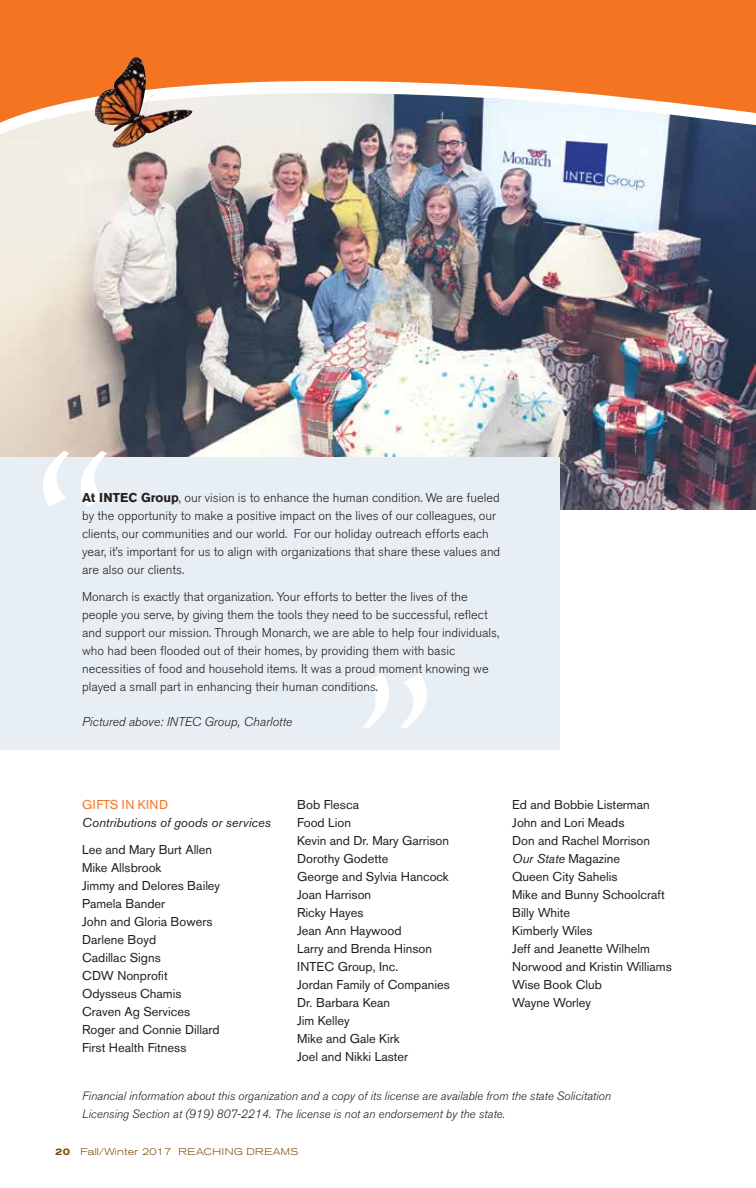
<style>
.page{position:relative;width:756px;height:1188px;background:#fff}
.page>*{position:absolute;margin:0;border:0;box-sizing:border-box;transform-origin:0 0}
.t1{font:225px "Berling";color:#fff}
.t2{font:300 12.75px/18px "Akzidenz Grotesk Std";color:#231f20}
.t3{font:12.75px/18px "Akzidenz Grotesk Std";color:#231f20}
.t4{font:italic 300 12.75px "Akzidenz Grotesk Std";color:#231f20}
.t5{font:italic 12.75px "Akzidenz Grotesk Std";color:#231f20}
.t6{font:12.75px "Akzidenz Grotesk Std";letter-spacing:.04em;color:#f47421}
.t7{font:italic 300 12px/18px "Akzidenz Grotesk Std";color:#231f20}
.t8{font:300 expanded 9.75px "Akzidenz Grotesk BE";letter-spacing:.03em;color:#794400}
.s1{font-weight:700}
.s2{font-style:italic}
.s3{font-weight:500}
</style>
<div class="page">
<img style="left:0;top:262px;width:756px;height:248px">
<img style="left:0;top:250px;width:756px;height:12px">
<img style="left:0;top:0;width:756px;height:250px">
<img style="left:95px;top:57px;width:98px;height:91px">
<div style="left:0;top:457px;width:559px;height:293px;background:#e8eff4"></div>
<h1 class="t1" style="left:33px;top:397px;width:85px">“</h1>
<p class="t2" style="left:82px;top:489px;width:420px"><span class="s1">At INTEC Group</span>, our vision is to enhance the human condition. We are fueled by the opportunity to make a positive impact on the lives of our colleagues, our clients, our communities and our world. For our holiday outreach efforts each year, it’s important for us to align with organizations that share these values and are also our clients.</p>
<p class="t2" style="left:82px;top:588px;width:419px">Monarch is exactly that organization. Your efforts to better the lives of the people you serve, by giving them the tools they need to be successful, reflect and support our mission. Through Monarch, we are able to help four individuals, who had been flooded out of their homes, by providing them with basic necessities of food and household items. It was a proud moment knowing we played a small part in enhancing their human conditions.</p>
<p class="t4" style="left:82px;top:714px;width:212px">Pictured above: INTEC Group, Charlotte</p>
<h1 class="t1" style="left:436px;top:782px;width:85px;rotate:-180deg">“</h1>
<p class="t6" style="left:82px;top:797px;width:88px">GIFTS IN KIND</p>
<p class="t5" style="left:82px;top:815px;width:190px">Contributions of goods or services</p>
<p class="t3" style="left:82px;top:841px;width:140px">Lee and Mary Burt Allen<br>Mike Allsbrook<br>Jimmy and Delores Bailey<br>Pamela Bander<br>John and Gloria Bowers<br>Darlene Boyd<br>Cadillac Signs<br>CDW Nonprofit<br>Odysseus Chamis<br>Craven Ag Services<br>Roger and Connie Dillard<br>First Health Fitness</p>
<p class="t3" style="left:297px;top:796px;width:154px">Bob Flesca<br>Food Lion<br>Kevin and Dr. Mary Garrison<br>Dorothy Godette<br>George and Sylvia Hancock<br>Joan Harrison<br>Ricky Hayes<br>Jean Ann Haywood<br>Larry and Brenda Hinson<br>INTEC Group, Inc.<br>Jordan Family of Companies<br>Dr. Barbara Kean<br>Jim Kelley<br>Mike and Gale Kirk<br>Joel and Nikki Laster</p>
<p class="t3" style="left:512px;top:796px;width:161px">Ed and Bobbie Listerman<br>John and Lori Meads<br>Don and Rachel Morrison<br><span class="s2">Our State</span> Magazine<br>Queen City Sahelis<br>Mike and Bunny Schoolcraft<br>Billy White<br>Kimberly Wiles<br>Jeff and Jeanette Wilhelm<br>Norwood and Kristin Williams<br>Wise Book Club<br>Wayne Worley</p>
<p class="t7" style="left:82px;top:1087px;width:530px">Financial information about this organization and a copy of its license are available from the state Solicitation<br>Licensing Section at (919) 807-2214. The license is not an endorsement by the state.</p>
<p class="t8" style="left:55px;top:1146px;width:227px"><span class="s3">20</span> FALL/WINTER 2017 REACHING DREAMS</p>
</div>
